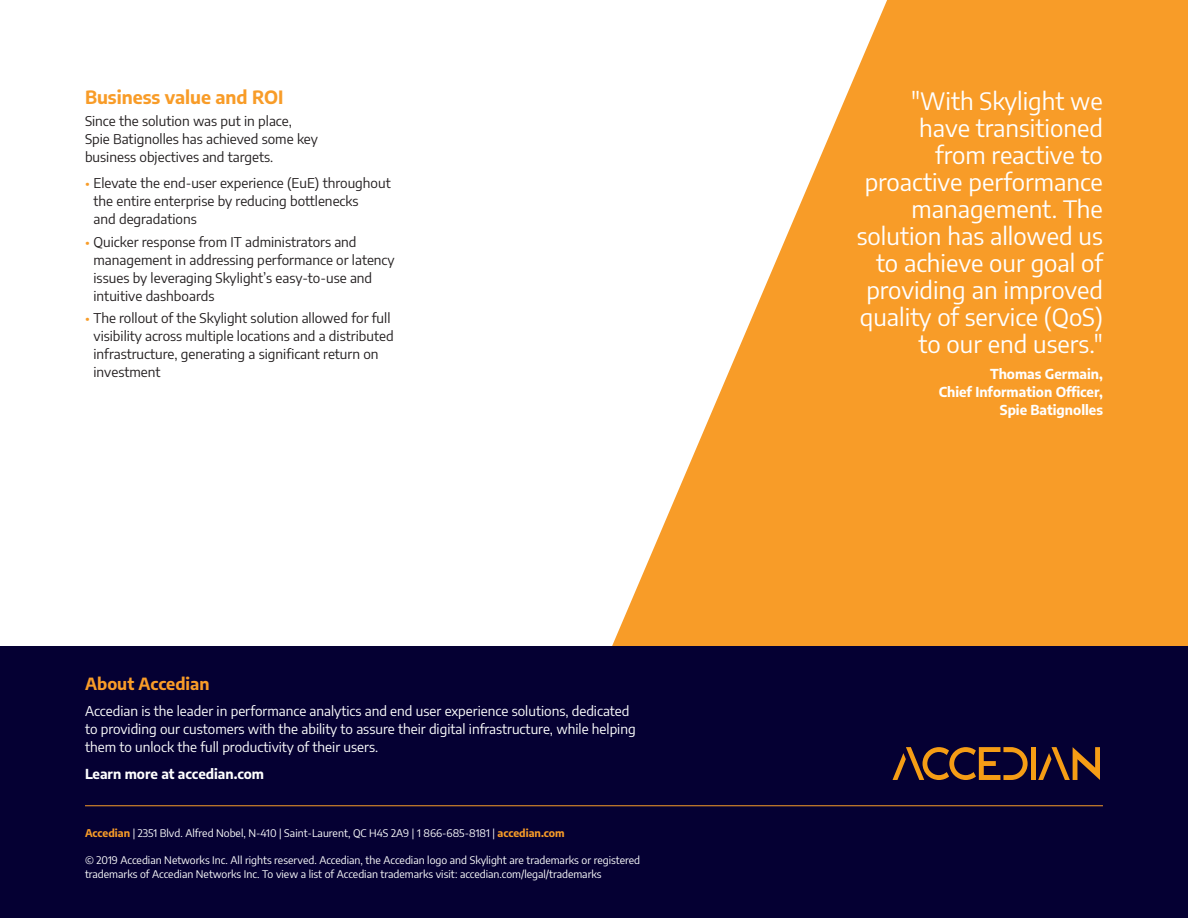
<style>
.page{position:relative;width:1188px;height:918px;background:#fff}
.page>*{position:absolute;margin:0;border:0;box-sizing:border-box;transform-origin:0 0}
.t1{font:24px/27px "Encode Sans";color:#fff;text-align:right}
.Suhead{font:700 18px "Encode Sans";color:#f89c28}
.Body{font:700 16.5px "Encode Sans";color:#f89c28}
.Body-2{font:13.5px/18px "Encode Sans";color:#231f20}
.Body-3{font:13.5px/18px "Encode Sans";color:#fff}
.Quote_name{font:700 13.5px/18px "Encode Sans";color:#fff;text-align:right}
.Body-4{font:700 13.5px "Encode Sans";color:#fff}
.Copyright{font:10.5px/13.5px "Encode Sans";color:#fff}
.s1{color:#f89c28}
.s2{font-weight:700;color:#f89c28}
</style>
<div class="page">
<svg style="left:612px;top:0;width:576px;height:646px;fill:#f89c28"></svg>
<div style="left:0;top:646px;width:1188px;height:272px;background:#050033"></div>
<div style="left:1031px;top:747px;width:5px;height:33px;background:#f59d15"></div>
<svg style="left:1038px;top:747px;width:62px;height:33px"></svg>
<svg style="left:893px;top:747px;width:135px;height:33px"></svg>
<hr style="left:85px;top:805px;width:1018px;height:1px;background:#f89c28">
<p class="Suhead" style="left:85px;top:83px;width:200px">Business value and ROI</p>
<p class="Body-2" style="left:85px;top:111px;width:234px">Since the solution was put in place,<br>Spie Batignolles has achieved some key business objectives and targets.</p>
<p class="Body-2" style="left:94px;top:174px;width:299px;text-indent:-9px"><span class="s1">•</span> Elevate the end-user experience (EuE) throughout the entire enterprise by reducing bottlenecks<br>and degradations</p>
<p class="Body-2" style="left:94px;top:232px;width:303px;text-indent:-9px"><span class="s1">•</span> Quicker response from IT administrators and management in addressing performance or latency issues by leveraging Skylight’s easy-to-use and intuitive dashboards</p>
<p class="Body-2" style="left:94px;top:308px;width:302px;text-indent:-9px"><span class="s1">•</span> The rollout of the Skylight solution allowed for full visibility across multiple locations and a distributed infrastructure, generating a significant return on investment</p>
<p class="Body" style="left:85px;top:671px;width:126px">About Accedian</p>
<p class="Body-3" style="left:85px;top:701px;width:552px">Accedian is the leader in performance analytics and end user experience solutions, dedicated to providing our customers with the ability to assure their digital infrastructure, while helping them to unlock the full productivity of their users.</p>
<p class="Body-4" style="left:85px;top:763px;width:181px">Learn more at accedian.com</p>
<p class="Copyright" style="left:85px;top:826px;width:481px"><span class="s2">Accedian</span> | 2351 Blvd. Alfred Nobel, N-410 | Saint-Laurent, QC H4S 2A9 | 1 866-685-8181 | <span class="s2">accedian.com</span></p>
<p class="Copyright" style="left:85px;top:853px;width:557px">© 2019 Accedian Networks Inc. All rights reserved. Accedian, the Accedian logo and Skylight are trademarks or registered trademarks of Accedian Networks Inc. To view a list of Accedian trademarks visit: accedian.com/legal/trademarks</p>
<p class="t1" style="left:857px;top:86px;width:248px">"With Skylight we have transitioned<br>from reactive to proactive performance management. The solution has allowed us to achieve our goal of providing an improved quality of service (QoS) to our end users."</p>
<p class="Quote_name" style="left:939px;top:364px;width:166px">Thomas Germain,<br>Chief Information Officer,<br>Spie Batignolles</p>
</div>
